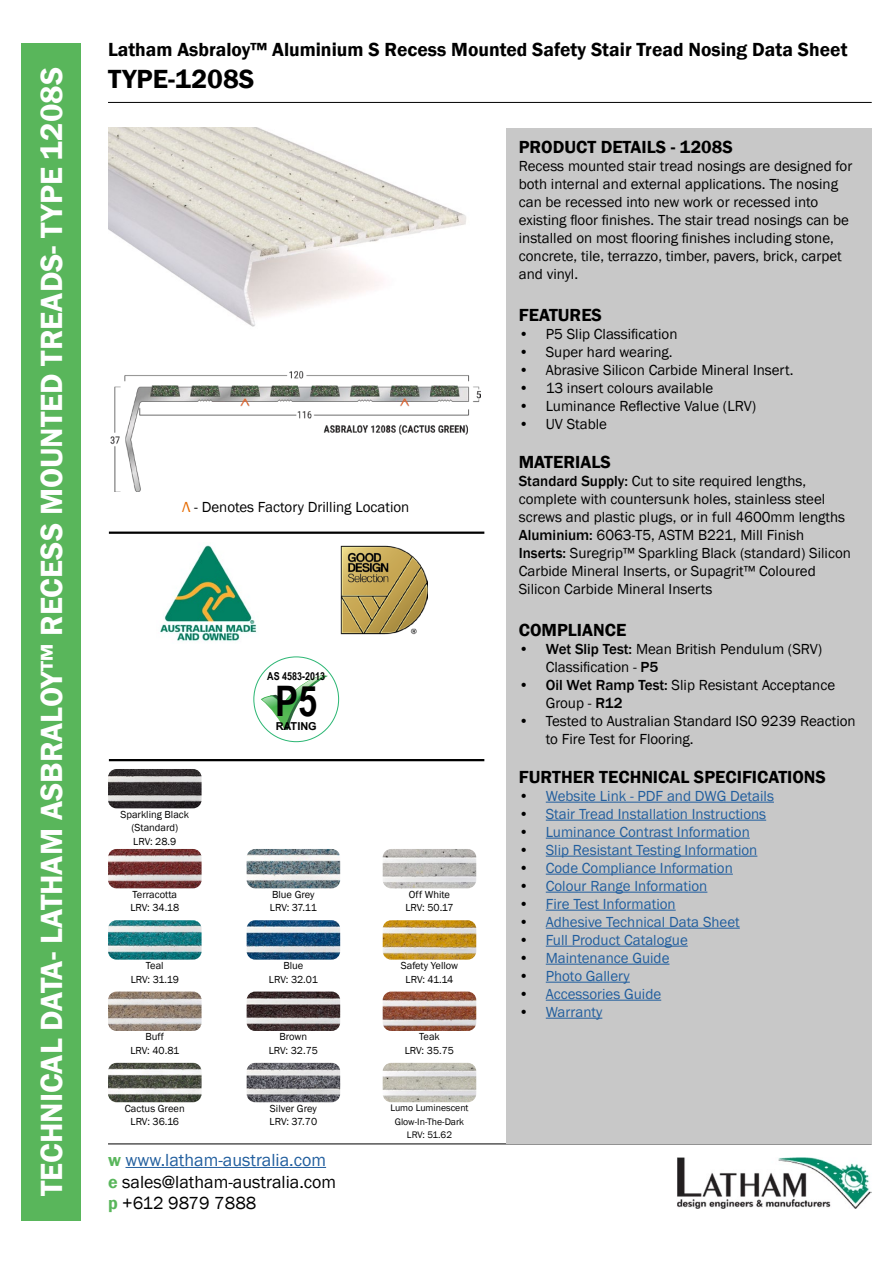
<style>
.page{position:relative;width:893px;height:1263px;background:#fff}
.page>*{position:absolute;margin:0;border:0;box-sizing:border-box;transform-origin:0 0}
.t1{font:700 42.15px "Arial Narrow";color:#000}
.t2{font:600 31.5px "Franklin Gothic";color:#fff}
.Big_Heading{font:600 27px "Franklin Gothic";color:#000}
.Big_Heading-2{font:600 19.5px "Franklin Gothic";color:#000}
.Gothic_Demi_12pt{font:600 18px "Franklin Gothic";color:#000}
.t3{font:18px/21.6px "Franklin Gothic";color:#000}
.Normal_Para{font:15px/18px "Franklin Gothic";color:#000}
.Normal_Para-2{font:15px "Franklin Gothic";color:#215e9e}
.t4{font:700 10.95px "Arial Narrow";color:#000}
.t5{font:700 10.95px "Arial";color:#000}
.Infill_Text{font:10.5px "Franklin Gothic";color:#000}
.Normal_Para-3{font:10.5px "Franklin Gothic";color:#000}
.Infill_Text-2{font:9.75px/13.5px "Franklin Gothic";color:#000;text-align:center}
.s1{color:#e66b00}
.s2{font-weight:600;color:#59b65b}
.s3{color:#215e9e}
.s4{font-weight:500}
.s5{color:#000}
</style>
<div class="page">
<div style="left:21px;top:43px;width:60px;height:1177px;background:#59b65b"></div>
<img style="left:677px;top:1158px;width:195px;height:51px">
<hr style="left:108px;top:102px;width:764px;height:1px;background:#000">
<hr style="left:126px;top:1167px;width:200px;height:1px;background:#215e9e">
<hr style="left:108px;top:1143px;width:764px;height:1px;background:#000">
<div style="left:506px;top:128px;width:366px;height:1015px;background:#c8c8c8"></div>
<hr style="left:546px;top:802px;width:228px;height:1px;background:#215e9e">
<hr style="left:546px;top:820px;width:220px;height:1px;background:#215e9e">
<hr style="left:546px;top:838px;width:204px;height:1px;background:#215e9e">
<hr style="left:546px;top:856px;width:211px;height:1px;background:#215e9e">
<hr style="left:546px;top:874px;width:187px;height:1px;background:#215e9e">
<hr style="left:546px;top:892px;width:161px;height:1px;background:#215e9e">
<hr style="left:546px;top:910px;width:130px;height:1px;background:#215e9e">
<hr style="left:546px;top:928px;width:194px;height:1px;background:#215e9e">
<hr style="left:546px;top:946px;width:142px;height:1px;background:#215e9e">
<hr style="left:546px;top:964px;width:123px;height:1px;background:#215e9e">
<hr style="left:546px;top:982px;width:84px;height:1px;background:#215e9e">
<hr style="left:546px;top:1000px;width:115px;height:1px;background:#215e9e">
<hr style="left:546px;top:1018px;width:56px;height:1px;background:#215e9e">
<img style="left:111px;top:371px;width:370px;height:120px">
<img style="left:108px;top:128px;width:358px;height:199px">
<img style="left:108px;top:1063px;width:94px;height:39px">
<img style="left:247px;top:849px;width:93px;height:39px">
<img style="left:247px;top:1063px;width:93px;height:39px">
<img style="left:383px;top:991px;width:93px;height:40px">
<img style="left:108px;top:991px;width:94px;height:40px">
<img style="left:247px;top:920px;width:93px;height:40px">
<img style="left:108px;top:920px;width:94px;height:40px">
<img style="left:383px;top:920px;width:93px;height:40px">
<img style="left:383px;top:849px;width:93px;height:39px">
<img style="left:108px;top:849px;width:94px;height:39px">
<img style="left:247px;top:991px;width:93px;height:40px">
<img style="left:108px;top:769px;width:94px;height:39px">
<img style="left:383px;top:1063px;width:93px;height:39px">
<hr style="left:109px;top:531px;width:375px;height:3px;background:#000">
<hr style="left:109px;top:759px;width:375px;height:2px;background:#000">
<img style="left:160px;top:545px;width:97px;height:97px">
<img style="left:340px;top:545px;width:88px;height:90px">
<svg style="left:261px;top:675px;width:67px;height:55px"></svg>
<p class="t2" style="left:32px;top:1196px;width:1131px;rotate:-90deg">TECHNICAL DATA- LATHAM ASBRALOY™ RECESS MOUNTED TREADS- TYPE 1208S</p>
<p class="Big_Heading-2" style="left:108px;top:38px;width:741px">Latham Asbraloy™ Aluminium S Recess Mounted Safety Stair Tread Nosing Data Sheet</p>
<p class="Big_Heading" style="left:108px;top:62px;width:148px">TYPE-1208S</p>
<p class="Normal_Para" style="left:182px;top:499px;width:229px"><span class="s1">Λ</span> - Denotes Factory Drilling Location</p>
<p class="t4" style="left:267px;top:668px;width:59px">AS 4583-2013</p>
<p class="t1" style="left:275px;top:669px;width:44px">P5</p>
<p class="t5" style="left:276px;top:719px;width:43px">RATING</p>
<p class="Normal_Para-3" style="left:121px;top:808px;width:70px">Sparkling Black</p>
<p class="Normal_Para-3" style="left:131px;top:821px;width:48px">(Standard)</p>
<p class="Normal_Para-3" style="left:133px;top:835px;width:45px">LRV: 28.9</p>
<p class="Infill_Text" style="left:132px;top:888px;width:46px">Terracotta</p>
<p class="Infill_Text" style="left:130px;top:901px;width:50px">LRV: 34.18</p>
<p class="Infill_Text" style="left:272px;top:888px;width:44px">Blue Grey</p>
<p class="Infill_Text" style="left:270px;top:901px;width:49px">LRV: 37.11</p>
<p class="Infill_Text" style="left:409px;top:888px;width:43px">Off White</p>
<p class="Infill_Text" style="left:405px;top:901px;width:50px">LRV: 50.17</p>
<p class="Infill_Text" style="left:146px;top:959px;width:19px">Teal</p>
<p class="Infill_Text" style="left:131px;top:972px;width:50px">LRV: 31.19</p>
<p class="Infill_Text" style="left:283px;top:959px;width:21px">Blue</p>
<p class="Infill_Text" style="left:269px;top:972px;width:50px">LRV: 32.01</p>
<p class="Infill_Text" style="left:401px;top:959px;width:59px">Safety Yellow</p>
<p class="Infill_Text" style="left:406px;top:973px;width:49px">LRV: 41.14</p>
<p class="Infill_Text" style="left:145px;top:1030px;width:20px">Buff</p>
<p class="Infill_Text" style="left:130px;top:1044px;width:50px">LRV: 40.81</p>
<p class="Infill_Text" style="left:280px;top:1030px;width:29px">Brown</p>
<p class="Infill_Text" style="left:269px;top:1044px;width:51px">LRV: 32.75</p>
<p class="Infill_Text" style="left:419px;top:1030px;width:22px">Teak</p>
<p class="Infill_Text" style="left:405px;top:1044px;width:51px">LRV: 35.75</p>
<p class="Infill_Text" style="left:125px;top:1102px;width:61px">Cactus Green</p>
<p class="Infill_Text" style="left:131px;top:1115px;width:50px">LRV: 36.16</p>
<p class="Infill_Text" style="left:270px;top:1102px;width:48px">Silver Grey</p>
<p class="Infill_Text" style="left:270px;top:1115px;width:49px">LRV: 37.70</p>
<p class="Infill_Text-2" style="left:390px;top:1101px;width:80px">Lumo Luminescent<br>Glow-In-The-Dark</p>
<p class="Infill_Text-2" style="left:407px;top:1128px;width:47px">LRV: 51.62</p>
<p class="t3" style="left:108px;top:1150px;width:230px"><span class="s2">w</span> <span class="s3">www.latham-australia.com </span><span class="s2">e</span> sales@latham-australia.com <span class="s2">p</span> +612 9879 7888</p>
<p class="Gothic_Demi_12pt" style="left:519px;top:136px;width:216px">PRODUCT DETAILS - 1208S</p>
<p class="Normal_Para" style="left:519px;top:157px;width:335px">Recess mounted stair tread nosings are designed for both internal and external applications. The nosing can be recessed into new work or recessed into existing floor finishes. The stair tread nosings can be installed on most flooring finishes including stone, concrete, tile, terrazzo, timber, pavers, brick, carpet and vinyl.</p>
<p class="Gothic_Demi_12pt" style="left:519px;top:304px;width:85px">FEATURES</p>
<p class="Normal_Para" style="left:519px;top:325px;width:160px">• P5 Slip Classification</p>
<p class="Normal_Para" style="left:519px;top:343px;width:155px">• Super hard wearing.</p>
<p class="Normal_Para" style="left:519px;top:361px;width:276px">• Abrasive Silicon Carbide Mineral Insert.</p>
<p class="Normal_Para" style="left:519px;top:379px;width:196px">• 13 insert colours available</p>
<p class="Normal_Para" style="left:519px;top:397px;width:239px">• Luminance Reflective Value (LRV)</p>
<p class="Normal_Para" style="left:519px;top:415px;width:90px">• UV Stable</p>
<p class="Gothic_Demi_12pt" style="left:519px;top:451px;width:94px">MATERIALS</p>
<p class="Normal_Para" style="left:519px;top:472px;width:328px"><span class="s4">Standard Supply:</span> Cut to site required lengths, complete with countersunk holes, stainless steel screws and plastic plugs, or in full 4600mm lengths</p>
<p class="Normal_Para" style="left:519px;top:526px;width:287px"><span class="s4">Aluminium:</span> 6063-T5, ASTM B221, Mill Finish</p>
<p class="Normal_Para" style="left:519px;top:544px;width:334px"><span class="s4">Inserts:</span> Suregrip™ Sparkling Black (standard) Silicon<br>Carbide Mineral Inserts, or Supagrit™ Coloured<br>Silicon Carbide Mineral Inserts</p>
<p class="Gothic_Demi_12pt" style="left:519px;top:619px;width:109px">COMPLIANCE</p>
<p class="Normal_Para" style="left:546px;top:640px;width:278px;text-indent:-27px"><span class="s4">• Wet Slip Test:</span> Mean British Pendulum (SRV)<br>Classification - <span class="s4">P5</span></p>
<p class="Normal_Para" style="left:546px;top:676px;width:291px;text-indent:-27px"><span class="s4">• Oil Wet Ramp Test:</span> Slip Resistant Acceptance<br>Group - <span class="s4">R12</span></p>
<p class="Normal_Para" style="left:546px;top:712px;width:311px;text-indent:-27px">• Tested to Australian Standard ISO 9239 Reaction to Fire Test for Flooring.</p>
<p class="Gothic_Demi_12pt" style="left:519px;top:766px;width:309px">FURTHER TECHNICAL SPECIFICATIONS</p>
<p class="Normal_Para-2" style="left:519px;top:787px;width:257px"><span class="s5">•</span> Website Link - PDF and DWG Details</p>
<p class="Normal_Para-2" style="left:519px;top:805px;width:249px"><span class="s5">•</span> Stair Tread Installation Instructions</p>
<p class="Normal_Para-2" style="left:519px;top:823px;width:232px"><span class="s5">•</span> Luminance Contrast Information</p>
<p class="Normal_Para-2" style="left:519px;top:841px;width:240px"><span class="s5">•</span> Slip Resistant Testing Information</p>
<p class="Normal_Para-2" style="left:519px;top:859px;width:216px"><span class="s5">•</span> Code Compliance Information</p>
<p class="Normal_Para-2" style="left:519px;top:877px;width:190px"><span class="s5">•</span> Colour Range Information</p>
<p class="Normal_Para-2" style="left:519px;top:895px;width:158px"><span class="s5">•</span> Fire Test Information</p>
<p class="Normal_Para-2" style="left:519px;top:913px;width:222px"><span class="s5">•</span> Adhesive Technical Data Sheet</p>
<p class="Normal_Para-2" style="left:519px;top:931px;width:171px"><span class="s5">•</span> Full Product Catalogue</p>
<p class="Normal_Para-2" style="left:519px;top:949px;width:152px"><span class="s5">•</span> Maintenance Guide</p>
<p class="Normal_Para-2" style="left:519px;top:967px;width:113px"><span class="s5">•</span> Photo Gallery</p>
<p class="Normal_Para-2" style="left:519px;top:985px;width:144px"><span class="s5">•</span> Accessories Guide</p>
<p class="Normal_Para-2" style="left:519px;top:1003px;width:85px"><span class="s5">•</span> Warranty</p>
</div>
